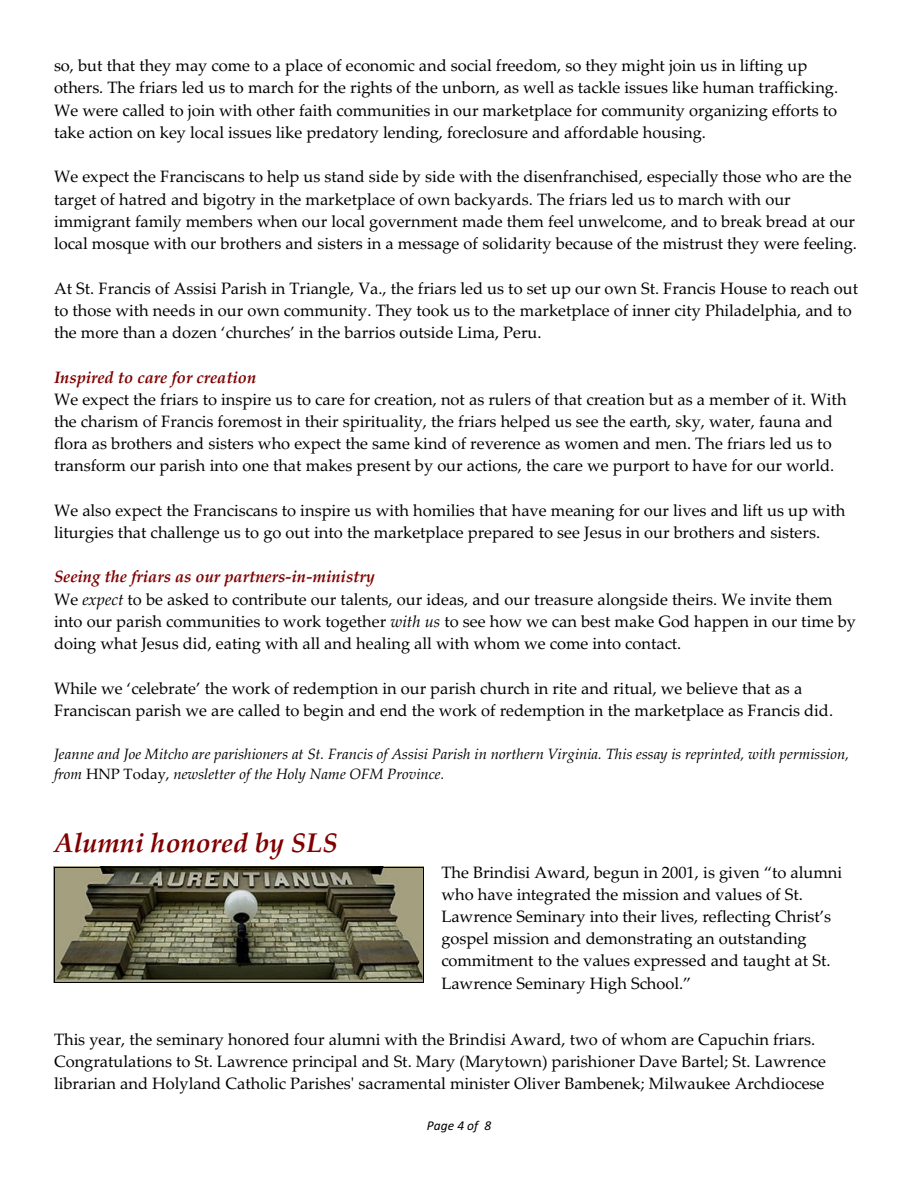
<style>
.page{position:relative;width:918px;height:1188px;background:#fff}
.page>*{position:absolute;margin:0;border:0;box-sizing:border-box;transform-origin:0 0}
.t1{font:italic 700 27px "Palatino Linotype";color:#800000}
.t2{font:16.5px/22.2px "Palatino Linotype";color:#000}
.t3{font:italic 700 16.5px "Palatino Linotype";letter-spacing:-.005em;color:#800000}
.t4{font:italic 15px/20.1px "Palatino Linotype";color:#000}
.t5{font:italic 13.5px "Calibri";letter-spacing:.005em;color:#000}
.s1{font-weight:700;font-style:italic;color:#800000}
.s2{font-style:italic}
.s3{font-style:normal}
</style>
<div class="page">
<img style="left:54px;top:867px;width:369px;height:115px">
<p class="t2" style="left:54px;top:56px;width:786px">so, but that they may come to a place of economic and social freedom, so they might join us in lifting up others. The friars led us to march for the rights of the unborn, as well as tackle issues like human trafficking.<br>We were called to join with other faith communities in our marketplace for community organizing efforts to take action on key local issues like predatory lending, foreclosure and affordable housing.</p>
<p class="t2" style="left:54px;top:168px;width:804px">We expect the Franciscans to help us stand side by side with the disenfranchised, especially those who are the target of hatred and bigotry in the marketplace of own backyards. The friars led us to march with our immigrant family members when our local government made them feel unwelcome, and to break bread at our local mosque with our brothers and sisters in a message of solidarity because of the mistrust they were feeling.</p>
<p class="t2" style="left:54px;top:279px;width:806px">At St. Francis of Assisi Parish in Triangle, Va., the friars led us to set up our own St. Francis House to reach out to those with needs in our own community. They took us to the marketplace of inner city Philadelphia, and to the more than a dozen ‘churches’ in the barrios outside Lima, Peru.</p>
<p class="t3" style="left:54px;top:370px;width:204px">Inspired to care for creation</p>
<p class="t2" style="left:54px;top:390px;width:794px">We expect the friars to inspire us to care for creation, not as rulers of that creation but as a member of it. With the charism of Francis foremost in their spirituality, the friars helped us see the earth, sky, water, fauna and flora as brothers and sisters who expect the same kind of reverence as women and men. The friars led us to transform our parish into one that makes present by our actions, the care we purport to have for our world.</p>
<p class="t2" style="left:54px;top:501px;width:793px">We also expect the Franciscans to inspire us with homilies that have meaning for our lives and lift us up with liturgies that challenge us to go out into the marketplace prepared to see Jesus in our brothers and sisters.</p>
<p class="t2" style="left:54px;top:568px;width:803px"><span class="s1">Seeing the friars as our partners-in-ministry<br></span>We <span class="s2">expect</span> to be asked to contribute our talents, our ideas, and our treasure alongside theirs. We invite them into our parish communities to work together <span class="s2">with us</span> to see how we can best make God happen in our time by doing what Jesus did, eating with all and healing all with whom we come into contact.</p>
<p class="t2" style="left:54px;top:679px;width:781px">While we ‘celebrate’ the work of redemption in our parish church in rite and ritual, we believe that as a<br>Franciscan parish we are called to begin and end the work of redemption in the marketplace as Francis did.</p>
<p class="t4" style="left:54px;top:745px;width:797px">Jeanne and Joe Mitcho are parishioners at St. Francis of Assisi Parish in northern Virginia. This essay is reprinted, with permission, from <span class="s3">HNP Today,</span> newsletter of the Holy Name OFM Province.</p>
<h1 class="t1" style="left:54px;top:832px;width:285px">Alumni honored by SLS</h1>
<p class="t2" style="left:441px;top:863px;width:402px">The Brindisi Award, begun in 2001, is given “to alumni who have integrated the mission and values of St.<br>Lawrence Seminary into their lives, reflecting Christ’s gospel mission and demonstrating an outstanding commitment to the values expressed and taught at St.<br>Lawrence Seminary High School.”</p>
<p class="t2" style="left:54px;top:1030px;width:773px">This year, the seminary honored four alumni with the Brindisi Award, two of whom are Capuchin friars.<br>Congratulations to St. Lawrence principal and St. Mary (Marytown) parishioner Dave Bartel; St. Lawrence librarian and Holyland Catholic Parishes' sacramental minister Oliver Bambenek; Milwaukee Archdiocese</p>
<p class="t5" style="left:427px;top:1120px;width:66px">Page 4 of 8</p>
</div>
